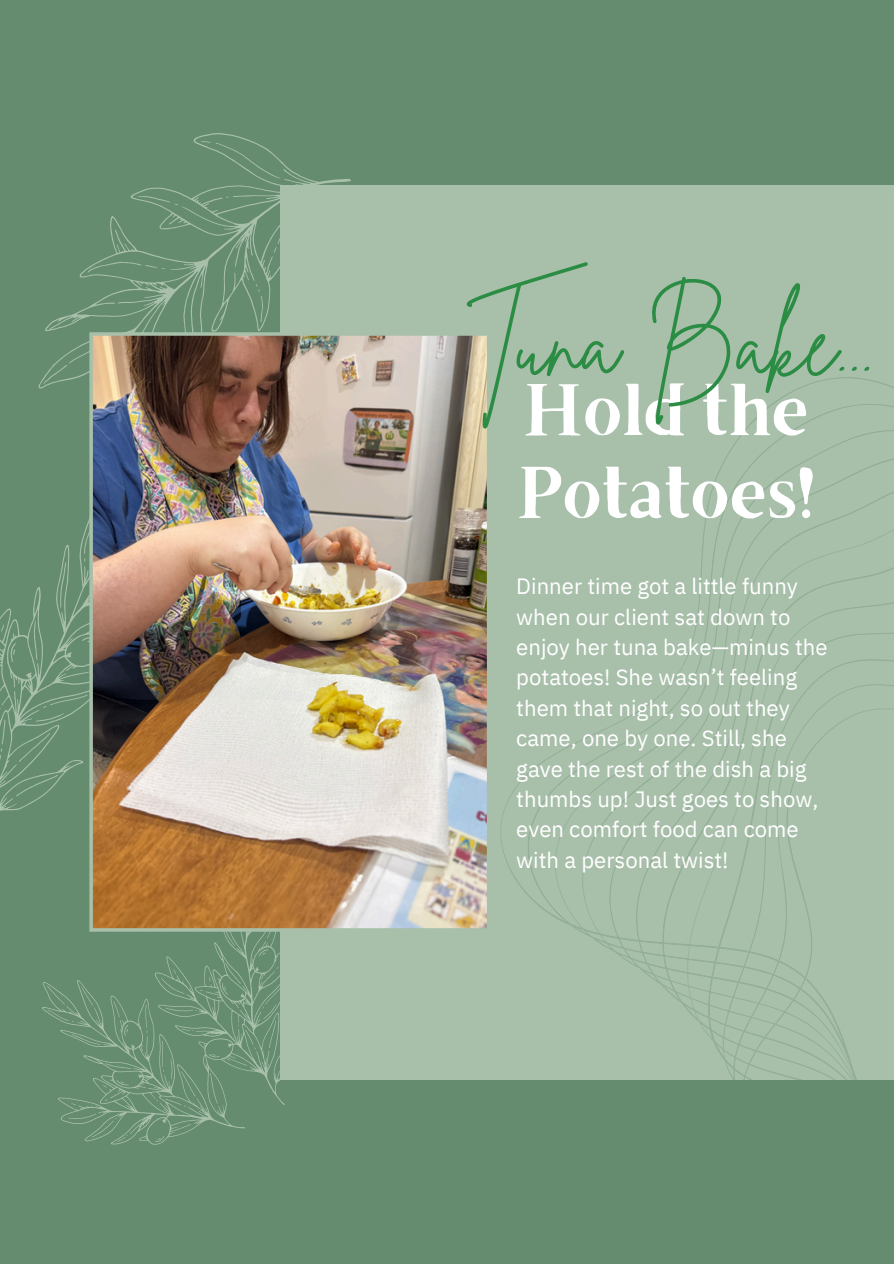
<style>
.page{position:relative;width:894px;height:1264px;background:#fff}
.page>*{position:absolute;margin:0;border:0;box-sizing:border-box;transform-origin:0 0}
.t1{font:93px "Brittany Signature";color:#2b8c44}
.t2{font:73.05px/82.9px "Brixton TC";letter-spacing:.005em;color:#fff}
.t3{font:22.2px/30.5px "IBM Plex Sans";color:#fff}
</style>
<div class="page">
<div style="left:0;top:0;width:893px;height:1263px;background:#658c6f"></div>
<svg style="left:43px;top:931px;width:259px;height:213px"></svg>
<svg style="left:38px;top:136px;width:313px;height:253px"></svg>
<svg style="left:87px;top:241px;width:78px;height:55px"></svg>
<svg style="left:138px;top:183px;width:40px;height:32px"></svg>
<svg style="left:43px;top:361px;width:24px;height:26px"></svg>
<svg style="left:201px;top:133px;width:79px;height:65px"></svg>
<svg style="left:248px;top:284px;width:26px;height:38px"></svg>
<svg style="left:272px;top:247px;width:6px;height:6px"></svg>
<div style="left:280px;top:185px;width:613px;height:894px;background:#a8bfaa"></div>
<svg style="left:0;top:541px;width:89px;height:270px"></svg>
<svg style="left:16px;top:685px;width:72px;height:121px"></svg>
<svg style="left:82px;top:634px;width:7px;height:11px"></svg>
<svg style="left:8px;top:642px;width:10px;height:20px"></svg>
<svg style="left:0;top:719px;width:10px;height:33px"></svg>
<svg style="left:82px;top:520px;width:7px;height:42px"></svg>
<svg style="left:25px;top:620px;width:23px;height:40px"></svg>
<svg style="left:53px;top:562px;width:21px;height:46px"></svg>
<svg style="left:1px;top:624px;width:3px;height:7px"></svg>
<svg style="left:500px;top:377px;width:393px;height:703px"></svg>
<img style="left:89px;top:332px;width:398px;height:599px">
<h1 class="t1" style="left:467px;top:283px;width:408px">Tuna Bake...</h1>
<h2 class="t2" style="left:517px;top:377px;width:299px">Hold the<br>Potatoes!</h2>
<p class="t3" style="left:516px;top:570px;width:313px">Dinner time got a little funny when our client sat down to enjoy her tuna bake—minus the potatoes! She wasn’t feeling them that night, so out they came, one by one. Still, she gave the rest of the dish a big thumbs up! Just goes to show, even comfort food can come with a personal twist!</p>
</div>
